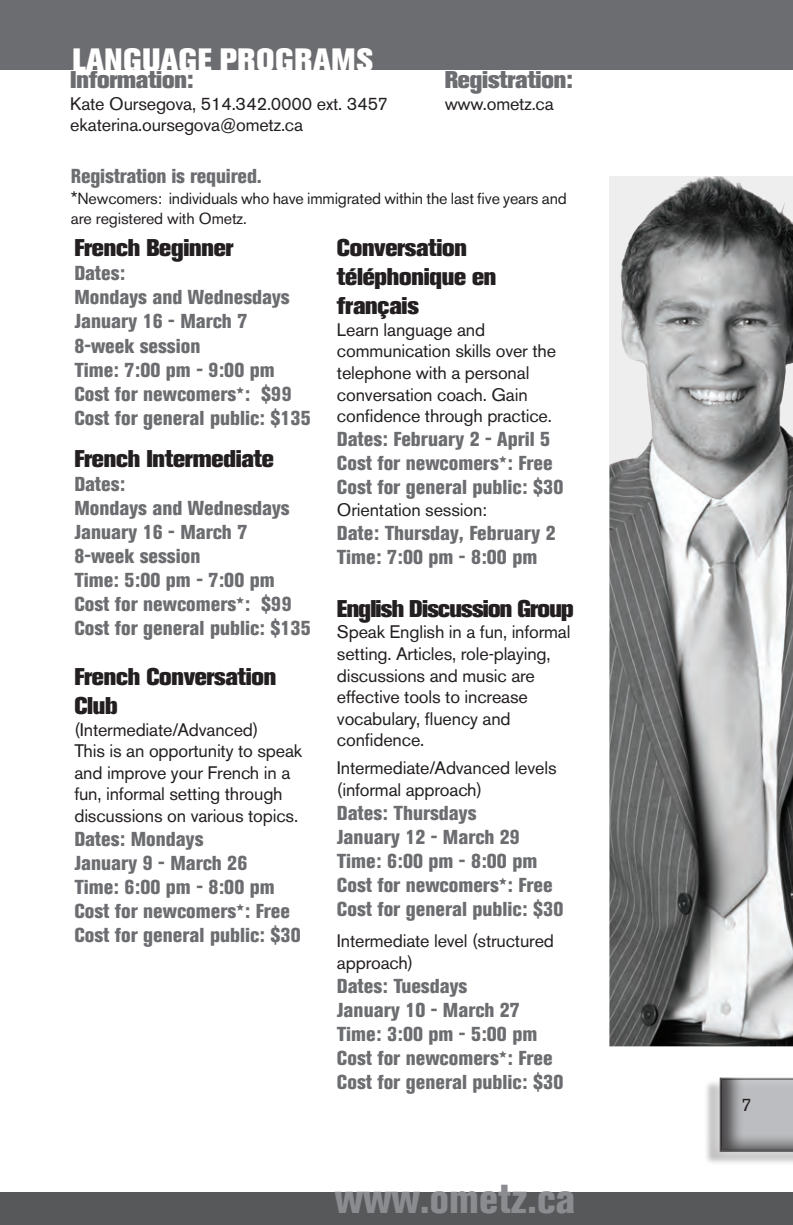
<style>
.page{position:relative;width:793px;height:1225px;background:#fff}
.page>*{position:absolute;margin:0;border:0;box-sizing:border-box;transform-origin:0 0}
.t1{font:800 condensed 40px "Akzidenz Grotesk BE";color:#8a8c8f}
.t2{font:800 32px "Akzidenz Grotesk BE";letter-spacing:.02em;color:#fff}
.t3{font:800 24px/28.8px "Akzidenz Grotesk BE";letter-spacing:-.01em;color:#231f20}
.t4{font:800 24px "Akzidenz Grotesk BE";letter-spacing:-.01em;color:#6c6d70}
.t5{font:800 24px "Akzidenz Grotesk BE";letter-spacing:-.03em;color:#231f20}
.t6{font:800 condensed 20px/24px "Akzidenz Grotesk BE";color:#6c6d70}
.t7{font:18px/21.6px "Akzidenz Grotesk BE";letter-spacing:-.01em;color:#231f20}
.t8{font:16px/19.2px "Akzidenz Grotesk BE";letter-spacing:-.01em;color:#231f20}
.s1{font-size:18px}
</style>
<div class="page">
<div style="left:0;top:0;width:792px;height:70px;background:#6c6d70"></div>
<div style="left:706px;top:1064px;width:86px;height:100px;background:#fff;opacity:.75"></div>
<div style="left:717px;top:1073px;width:75px;height:80px;background:#231f20;opacity:.75"></div>
<div style="left:0;top:1191px;width:792px;height:33px;background:#57585a"></div>
<img style="left:609px;top:176px;width:183px;height:869px">
<h2 class="t2" style="left:72px;top:42px;width:302px">LANGUAGE PROGRAMS</h2>
<p class="t4" style="left:70px;top:66px;width:125px">Information:</p>
<p class="t7" style="left:70px;top:93px;width:319px">Kate Oursegova, 514.342.0000 ext. 3457 ekaterina.oursegova@ometz.ca</p>
<p class="t4" style="left:444px;top:66px;width:130px">Registration:</p>
<p class="t7" style="left:444px;top:93px;width:111px">www.ometz.ca</p>
<p class="t6" style="left:71px;top:164px;width:192px">Registration is required.</p>
<p class="t8" style="left:71px;top:189px;width:497px"><span class="s1">*</span>Newcomers: individuals who have immigrated within the last five years and are registered with Ometz.</p>
<p class="t3" style="left:74px;top:234px;width:160px">French Beginner</p>
<p class="t6" style="left:74px;top:261px;width:238px">Dates:<br>Mondays and Wednesdays<br>January 16 - March 7<br>8-week session<br>Time: 7:00 pm - 9:00 pm<br>Cost for newcomers*: $99<br>Cost for general public: $135</p>
<p class="t3" style="left:74px;top:444px;width:201px">French Intermediate</p>
<p class="t6" style="left:74px;top:472px;width:238px">Dates:<br>Mondays and Wednesdays<br>January 16 - March 7<br>8-week session<br>Time: 5:00 pm - 7:00 pm<br>Cost for newcomers*: $99<br>Cost for general public: $135</p>
<p class="t3" style="left:74px;top:662px;width:203px">French Conversation<br>Club</p>
<p class="t7" style="left:74px;top:718px;width:229px">(Intermediate/Advanced)<br>This is an opportunity to speak and improve your French in a fun, informal setting through discussions on various topics.</p>
<p class="t6" style="left:74px;top:827px;width:228px">Dates: Mondays<br>January 9 - March 26<br>Time: 6:00 pm - 8:00 pm<br>Cost for newcomers*: Free<br>Cost for general public: $30</p>
<p class="t3" style="left:337px;top:234px;width:161px">Conversation téléphonique en français</p>
<p class="t7" style="left:337px;top:318px;width:220px">Learn language and communication skills over the telephone with a personal conversation coach. Gain confidence through practice.</p>
<p class="t6" style="left:337px;top:427px;width:228px">Dates: February 2 - April 5<br>Cost for newcomers*: Free<br>Cost for general public: $30</p>
<p class="t7" style="left:337px;top:498px;width:151px">Orientation session:</p>
<p class="t6" style="left:337px;top:521px;width:220px">Date: Thursday, February 2<br>Time: 7:00 pm - 8:00 pm</p>
<p class="t5" style="left:337px;top:594px;width:238px">English Discussion Group</p>
<p class="t7" style="left:337px;top:621px;width:235px">Speak English in a fun, informal setting. Articles, role-playing, discussions and music are effective tools to increase vocabulary, fluency and confidence.</p>
<p class="t7" style="left:337px;top:756px;width:221px">Intermediate/Advanced levels (informal approach)</p>
<p class="t6" style="left:337px;top:800px;width:228px">Dates: Thursdays<br>January 12 - March 29<br>Time: 6:00 pm - 8:00 pm<br>Cost for newcomers*: Free<br>Cost for general public: $30</p>
<p class="t7" style="left:337px;top:930px;width:218px">Intermediate level (structured approach)</p>
<p class="t6" style="left:337px;top:973px;width:228px">Dates: Tuesdays<br>January 10 - March 27<br>Time: 3:00 pm - 5:00 pm<br>Cost for newcomers*: Free<br>Cost for general public: $30</p>
<h1 class="t1" style="left:334px;top:1175px;width:242px">www.ometz.ca</h1>
<p class="t7" style="left:740px;top:1093px;width:12px">7</p>
</div>
